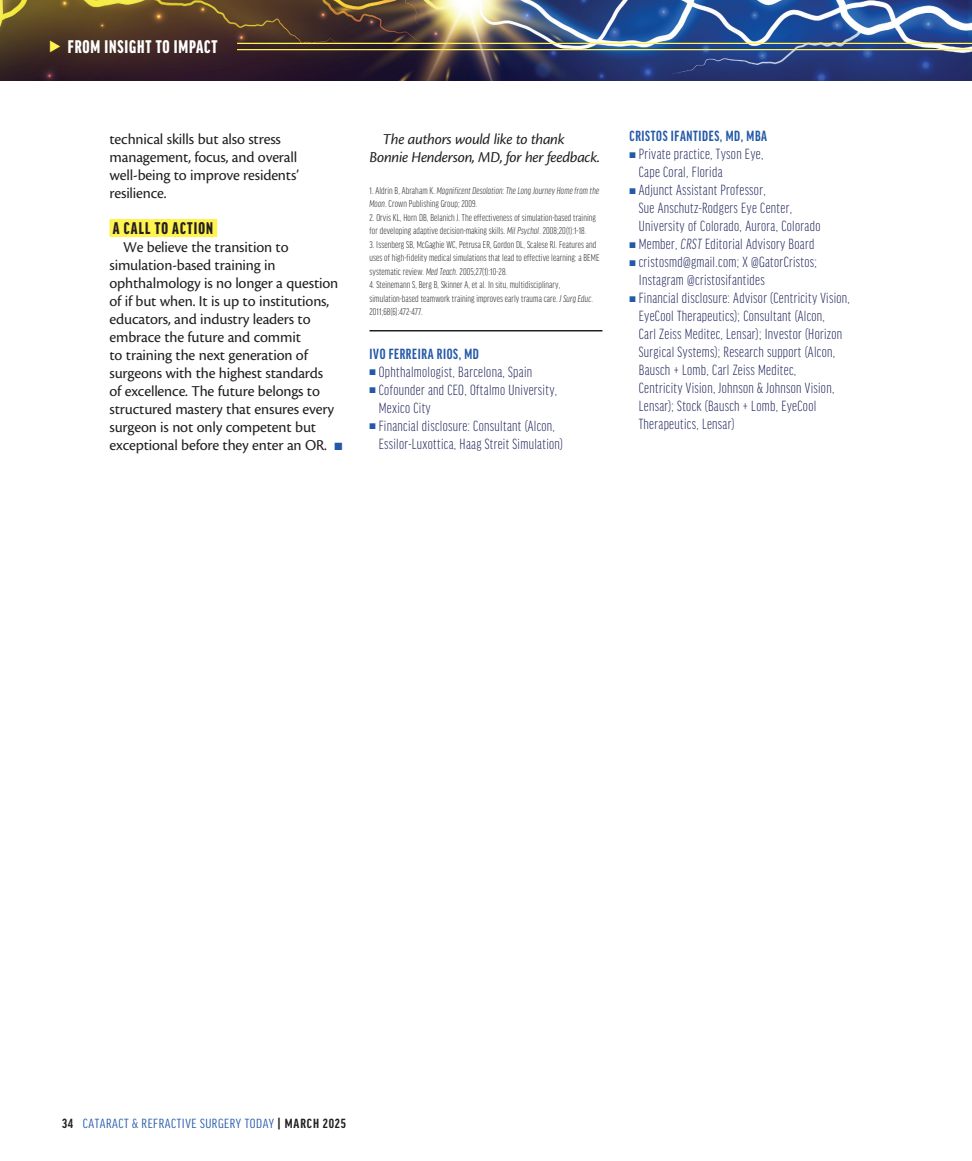
<style>
.page{position:relative;width:972px;height:1161px;background:#fff}
.page>*{position:absolute;margin:0;border:0;box-sizing:border-box;transform-origin:0 0}
.t1{font:900 extra-condensed 19.5px "Good Headline Pro";letter-spacing:.045em;color:#fff}
.subhead{font:900 extra-condensed 18px "Good Headline Pro";letter-spacing:.06em;color:#231f20}
.bio_info{font:300 extra-condensed 15.75px/18px "Good Headline Pro";letter-spacing:.02em;color:#20255c}
.body{font:15.75px/18px "Cronos Pro";letter-spacing:-.01em;color:#231f20}
.body-2{font:italic 15.75px/18px "Cronos Pro";letter-spacing:-.02em;color:#231f20}
.bio_name_no_line{font:700 extra-condensed 15.75px "Good Headline Pro";letter-spacing:.04em;color:#2459a8}
.bio_name{font:700 extra-condensed 15.75px "Good Headline Pro";letter-spacing:.04em;color:#2459a8}
.t2{font:extra-condensed 14.1px "Good Headline Pro";letter-spacing:.035em;color:#2459a8;scale:1.11 1}
.footnote{font:300 extra-condensed 10.5px/13.5px "Good Headline Pro";letter-spacing:.01em;color:#231f20}
.footnote-2{font:italic 300 extra-condensed 10.5px/13.5px "Good Headline Pro";letter-spacing:.01em;color:#231f20}
.s1{color:#2459a8}
.s2{font-style:normal}
.s3{font-style:italic}
.s4{font-weight:700;color:#231f20}
</style>
<div class="page">
<img style="left:0;top:0;width:972px;height:81px">
<hr style="left:237px;top:49px;width:735px;height:1px;background:#fff34f">
<hr style="left:237px;top:43px;width:735px;height:1px;background:#fff34f">
<div style="left:110px;top:219px;width:107px;height:18px;background:#fff34f"></div>
<hr style="left:369px;top:330px;width:233px;height:2px;background:#231f20">
<svg style="left:50px;top:41px;width:10px;height:12px"></svg>
<p class="t1" style="left:68px;top:37px;width:151px">FROM INSIGHT TO IMPACT</p>
<p class="body" style="left:110px;top:130px;width:191px">technical skills but also stress management, focus, and overall well-being to improve residents’ resilience.</p>
<p class="subhead" style="left:113px;top:219px;width:102px">A CALL TO ACTION</p>
<p class="body" style="left:110px;top:238px;width:234px;text-indent:14px">We believe the transition to simulation-based training in ophthalmology is no longer a question of if but when. It is up to institutions, educators, and industry leaders to embrace the future and commit<br>to training the next generation of surgeons with the highest standards<br>of excellence. The future belongs to structured mastery that ensures every surgeon is not only competent but exceptional before they enter an OR. <span class="s1">■</span></p>
<p class="body-2" style="left:369px;top:130px;width:232px;text-indent:14px">The authors would like to thank<br>Bonnie Henderson, MD, for her feedback.</p>
<p class="footnote-2" style="left:369px;top:183px;width:231px"><span class="s2">1. Aldrin B, Abraham K.</span> Magnificent Desolation: The Long Journey Home from the<br>Moon<span class="s2">. Crown Publishing Group; 2009.</span></p>
<p class="footnote" style="left:369px;top:210px;width:228px">2. Orvis KL, Horn DB, Belanich J. The effectiveness of simulation-based training for developing adaptive decision-making skills. <span class="s3">Mil Psychol</span>. 2008;20(1):1-18.</p>
<p class="footnote" style="left:369px;top:237px;width:231px">3. Issenberg SB, McGaghie WC, Petrusa ER, Gordon DL, Scalese RJ. Features and uses of high-fidelity medical simulations that lead to effective learning: a BEME systematic review. <span class="s3">Med Teach.</span> 2005;27(1):10-28.</p>
<p class="footnote" style="left:369px;top:278px;width:225px">4. Steinemann S, Berg B, Skinner A, et al. In situ, multidisciplinary, simulation-based teamwork training improves early trauma care. <span class="s3">J Surg Educ</span>.<br>2011;68(6):472-477.</p>
<p class="bio_name" style="left:370px;top:346px;width:111px">IVO FERREIRA RIOS, MD</p>
<p class="bio_info" style="left:369px;top:363px;width:164px"><span class="s1">■</span> Ophthalmologist, Barcelona, Spain</p>
<p class="bio_info" style="left:379px;top:381px;width:180px;text-indent:-9px"><span class="s1">■</span> Cofounder and CEO, Oftalmo University,<br>Mexico City</p>
<p class="bio_info" style="left:369px;top:417px;width:195px;text-align:center"><span class="s1">■</span> Financial disclosure: Consultant (Alcon,<br>Essilor-Luxottica, Haag Streit Simulation)</p>
<p class="bio_name_no_line" style="left:630px;top:128px;width:139px">CRISTOS IFANTIDES, MD, MBA</p>
<p class="bio_info" style="left:639px;top:145px;width:126px;text-indent:-9px"><span class="s1">■</span> Private practice, Tyson Eye,<br>Cape Coral, Florida</p>
<p class="bio_info" style="left:639px;top:181px;width:183px;text-indent:-9px"><span class="s1">■</span> Adjunct Assistant Professor,<br>Sue Anschutz-Rodgers Eye Center,<br>University of Colorado, Aurora, Colorado</p>
<p class="bio_info" style="left:630px;top:235px;width:186px"><span class="s1">■</span> Member, <span class="s3">CRST</span> Editorial Advisory Board</p>
<p class="bio_info" style="left:639px;top:253px;width:180px;text-indent:-9px"><span class="s1">■</span> cristosmd@gmail.com; X @GatorCristos;<br>Instagram @cristosifantides</p>
<p class="bio_info" style="left:639px;top:289px;width:213px;text-indent:-9px"><span class="s1">■</span> Financial disclosure: Advisor (Centricity Vision, EyeCool Therapeutics); Consultant (Alcon,<br>Carl Zeiss Meditec, Lensar); Investor (Horizon Surgical Systems); Research support (Alcon, Bausch + Lomb, Carl Zeiss Meditec,<br>Centricity Vision, Johnson &amp; Johnson Vision, Lensar); Stock (Bausch + Lomb, EyeCool Therapeutics, Lensar)</p>
<p class="t2" style="left:62px;top:1117px;width:257px"><span class="s4">34</span> CATARACT &amp; REFRACTIVE SURGERY TODAY <span class="s4">| MARCH 2025</span></p>
</div>
